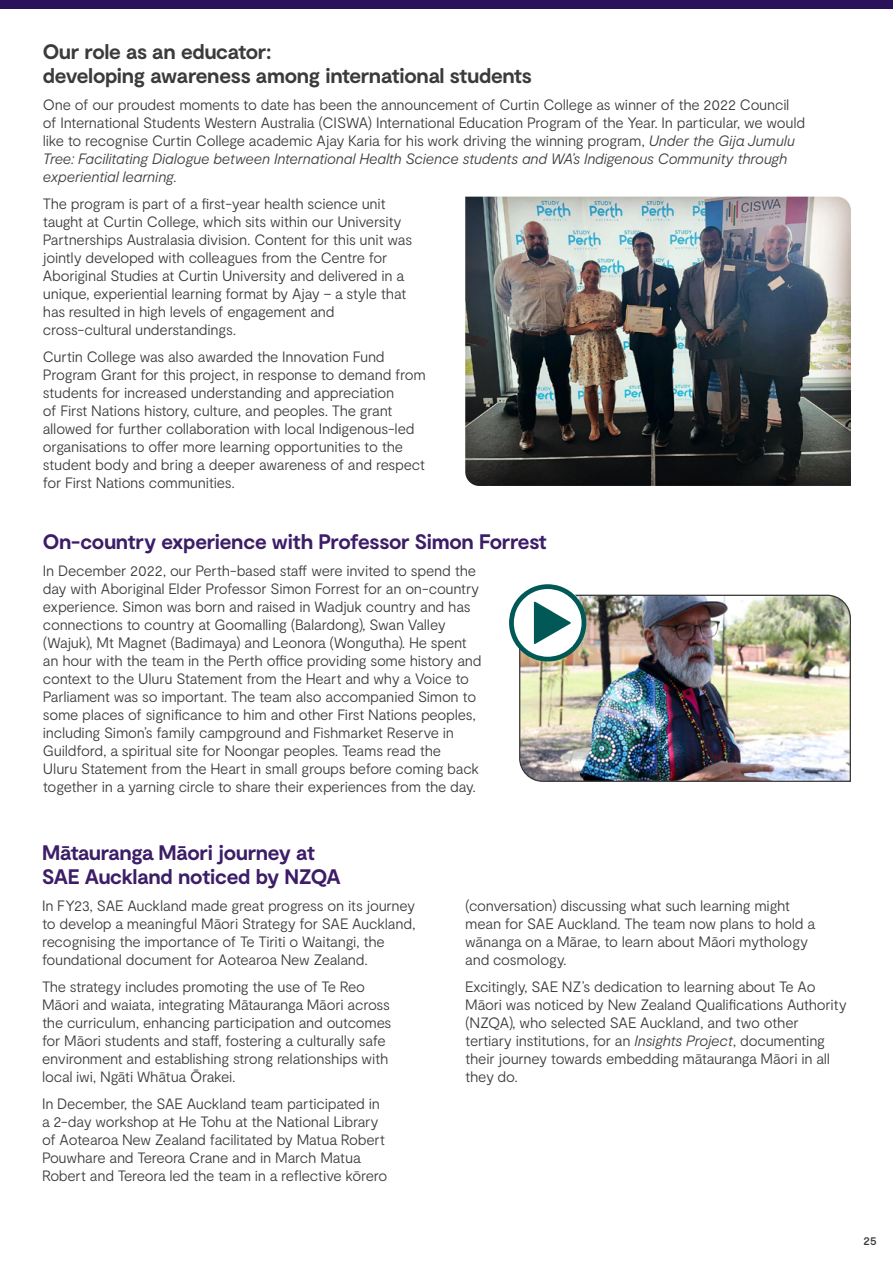
<style>
.page{position:relative;width:893px;height:1263px;background:#fff}
.page>*{position:absolute;margin:0;border:0;box-sizing:border-box;transform-origin:0 0}
.Subhead_A{font:700 21px/24px "Moderat";letter-spacing:-.015em;color:#3c1d67}
.Subhead_A-2{font:700 21px/24px "Moderat";letter-spacing:-.02em;color:#3b3b3b}
.Body_Copy{font:300 15px/18px "Moderat";letter-spacing:-.02em;color:#3b3b3b}
.t1{font:500 12px "Moderat";color:#3b3b3b}
.s1{font-style:italic}
</style>
<div class="page">
<div style="left:0;top:0;width:893px;height:9px;background:#291259"></div>
<img style="left:465px;top:197px;width:386px;height:289px">
<img style="left:519px;top:594px;width:332px;height:188px">
<svg style="left:509px;top:584px;width:77px;height:77px"></svg>
<h2 class="Subhead_A-2" style="left:43px;top:41px;width:491px">Our role as an educator:<br>developing awareness among international students</h2>
<p class="Body_Copy" style="left:43px;top:96px;width:764px">One of our proudest moments to date has been the announcement of Curtin College as winner of the 2022 Council of International Students Western Australia (CISWA) International Education Program of the Year. In particular, we would like to recognise Curtin College academic Ajay Karia for his work driving the winning program, <span class="s1">Under the Gija Jumulu Tree: Facilitating Dialogue between International Health Science students and WA’s Indigenous Community through experiential learning.</span></p>
<p class="Body_Copy" style="left:43px;top:195px;width:371px">The program is part of a first-year health science unit taught at Curtin College, which sits within our University Partnerships Australasia division. Content for this unit was jointly developed with colleagues from the Centre for Aboriginal Studies at Curtin University and delivered in a unique, experiential learning format by Ajay – a style that has resulted in high levels of engagement and cross-cultural understandings.</p>
<p class="Body_Copy" style="left:43px;top:348px;width:384px">Curtin College was also awarded the Innovation Fund Program Grant for this project, in response to demand from students for increased understanding and appreciation<br>of First Nations history, culture, and peoples. The grant allowed for further collaboration with local Indigenous-led organisations to offer more learning opportunities to the student body and bring a deeper awareness of and respect for First Nations communities.</p>
<h2 class="Subhead_A" style="left:43px;top:531px;width:506px">On-country experience with Professor Simon Forrest</h2>
<p class="Body_Copy" style="left:43px;top:562px;width:440px">In December 2022, our Perth-based staff were invited to spend the day with Aboriginal Elder Professor Simon Forrest for an on-country experience. Simon was born and raised in Wadjuk country and has connections to country at Goomalling (Balardong), Swan Valley (Wajuk), Mt Magnet (Badimaya) and Leonora (Wongutha). He spent an hour with the team in the Perth office providing some history and context to the Uluru Statement from the Heart and why a Voice to Parliament was so important. The team also accompanied Simon to some places of significance to him and other First Nations peoples, including Simon’s family campground and Fishmarket Reserve in Guildford, a spiritual site for Noongar peoples. Teams read the<br>Uluru Statement from the Heart in small groups before coming back together in a yarning circle to share their experiences from the day.</p>
<h2 class="Subhead_A" style="left:42px;top:841px;width:300px">Mātauranga Māori journey at<br>SAE Auckland noticed by NZQA</h2>
<p class="Body_Copy" style="left:42px;top:896px;width:375px">In FY23, SAE Auckland made great progress on its journey to develop a meaningful Māori Strategy for SAE Auckland, recognising the importance of Te Tiriti o Waitangi, the foundational document for Aotearoa New Zealand.</p>
<p class="Body_Copy" style="left:42px;top:977px;width:351px">The strategy includes promoting the use of Te Reo Māori and waiata, integrating Mātauranga Māori across the curriculum, enhancing participation and outcomes for Māori students and staff, fostering a culturally safe environment and establishing strong relationships with local iwi, Ngāti Whātua Ōrakei.</p>
<p class="Body_Copy" style="left:42px;top:1094px;width:347px">In December, the SAE Auckland team participated in a 2-day workshop at He Tohu at the National Library of Aotearoa New Zealand facilitated by Matua Robert Pouwhare and Tereora Crane and in March Matua Robert and Tereora led the team in a reflective kōrero</p>
<p class="Body_Copy" style="left:465px;top:896px;width:351px">(conversation) discussing what such learning might mean for SAE Auckland. The team now plans to hold a wānanga on a Mārae, to learn about Māori mythology and cosmology.</p>
<p class="Body_Copy" style="left:465px;top:977px;width:383px">Excitingly, SAE NZ’s dedication to learning about Te Ao Māori was noticed by New Zealand Qualifications Authority (NZQA), who selected SAE Auckland, and two other tertiary institutions, for an <span class="s1">Insights Project</span>, documenting their journey towards embedding mātauranga Māori in all they do.</p>
<p class="t1" style="left:863px;top:1233px;width:15px">25</p>
</div>
